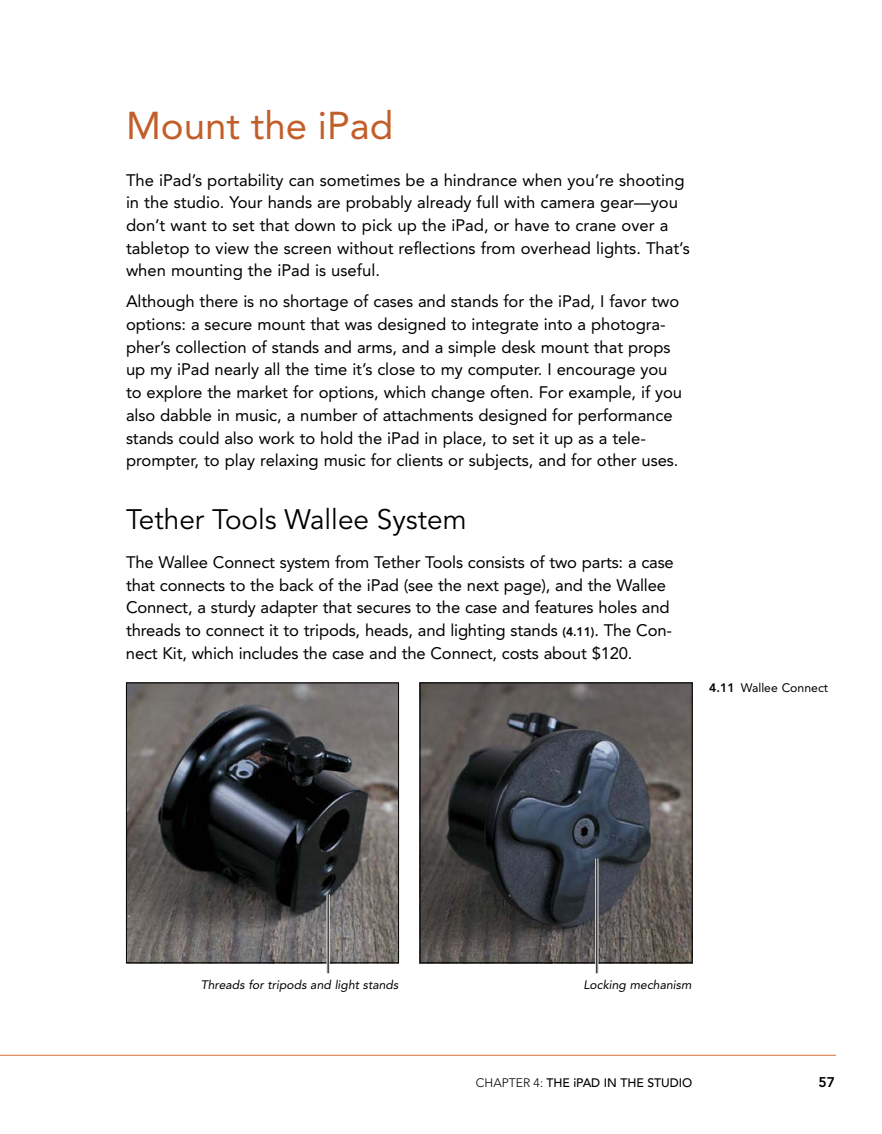
<style>
.page{position:relative;width:882px;height:1134px;background:#fff}
.page>*{position:absolute;margin:0;border:0;box-sizing:border-box;transform-origin:0 0}
.t1{font:38.5px "Avenir";color:#c25e29}
.t2{font:28px "Avenir";color:#000}
.t3{font:16.62px/22.8px "Avenir";letter-spacing:-.005em;color:#000}
.t4{font:800 14px "Avenir";color:#000}
.t5{font:italic 12.25px "Avenir";color:#000}
.t6{font:500 12.25px "Avenir";color:#000}
.t7{font:12.25px "Avenir";color:#000}
.s1{font-weight:800;font-size:12.25px}
.s2{font-weight:800}
.s3{font-weight:300}
</style>
<div class="page">
<img style="left:128px;top:684px;width:269px;height:277px">
<div style="left:126px;top:682px;width:273px;height:281px;border:1px solid #000"></div>
<img style="left:422px;top:684px;width:269px;height:277px">
<div style="left:420px;top:682px;width:273px;height:281px;border:1px solid #000"></div>
<hr style="left:327px;top:894px;width:2px;height:79px;background:#000">
<hr style="left:329px;top:894px;width:1px;height:79px;background:#fff">
<hr style="left:327px;top:894px;width:1px;height:79px;background:#fff">
<hr style="left:596px;top:859px;width:2px;height:114px;background:#000">
<hr style="left:598px;top:859px;width:1px;height:114px;background:#fff">
<hr style="left:595px;top:859px;width:1px;height:114px;background:#fff">
<hr style="left:0;top:1055px;width:836px;height:1px;background:#d8732d">
<h1 class="t1" style="left:126px;top:103px;width:269px">Mount the iPad</h1>
<p class="t3" style="left:126px;top:168px;width:565px">The iPad’s portability can sometimes be a hindrance when you’re shooting in the studio. Your hands are probably already full with camera gear—you don’t want to set that down to pick up the iPad, or have to crane over a tabletop to view the screen without reflections from overhead lights. That’s when mounting the iPad is useful.</p>
<p class="t3" style="left:126px;top:290px;width:558px">Although there is no shortage of cases and stands for the iPad, I favor two options: a secure mount that was designed to integrate into a photogra&shy;pher’s collection of stands and arms, and a simple desk mount that props up my iPad nearly all the time it’s close to my computer. I encourage you to explore the market for options, which change often. For example, if you also dabble in music, a number of attachments designed for performance stands could also work to hold the iPad in place, to set it up as a tele&shy;prompter, to play relaxing music for clients or subjects, and for other uses.</p>
<h2 class="t2" style="left:126px;top:504px;width:342px">Tether Tools Wallee System</h2>
<p class="t3" style="left:126px;top:551px;width:549px">The Wallee Connect system from Tether Tools consists of two parts: a case that connects to the back of the iPad (see the next page), and the Wallee Connect, a sturdy adapter that secures to the case and features holes and threads to connect it to tripods, heads, and lighting stands <span class="s1">(4.11)</span>. The Con&shy;nect Kit, which includes the case and the Connect, costs about $120.</p>
<p class="t7" style="left:709px;top:680px;width:121px"><span class="s2">4.11</span> Wallee Connect</p>
<p class="t5" style="left:201px;top:977px;width:199px">Threads for tripods and light stands</p>
<p class="t5" style="left:583px;top:977px;width:110px">Locking mechanism</p>
<p class="t6" style="left:476px;top:1075px;width:218px"><span class="s3">CHAPTER 4:</span> THE IPAD IN THE STUDIO</p>
<p class="t4" style="left:819px;top:1074px;width:18px">57</p>
</div>
